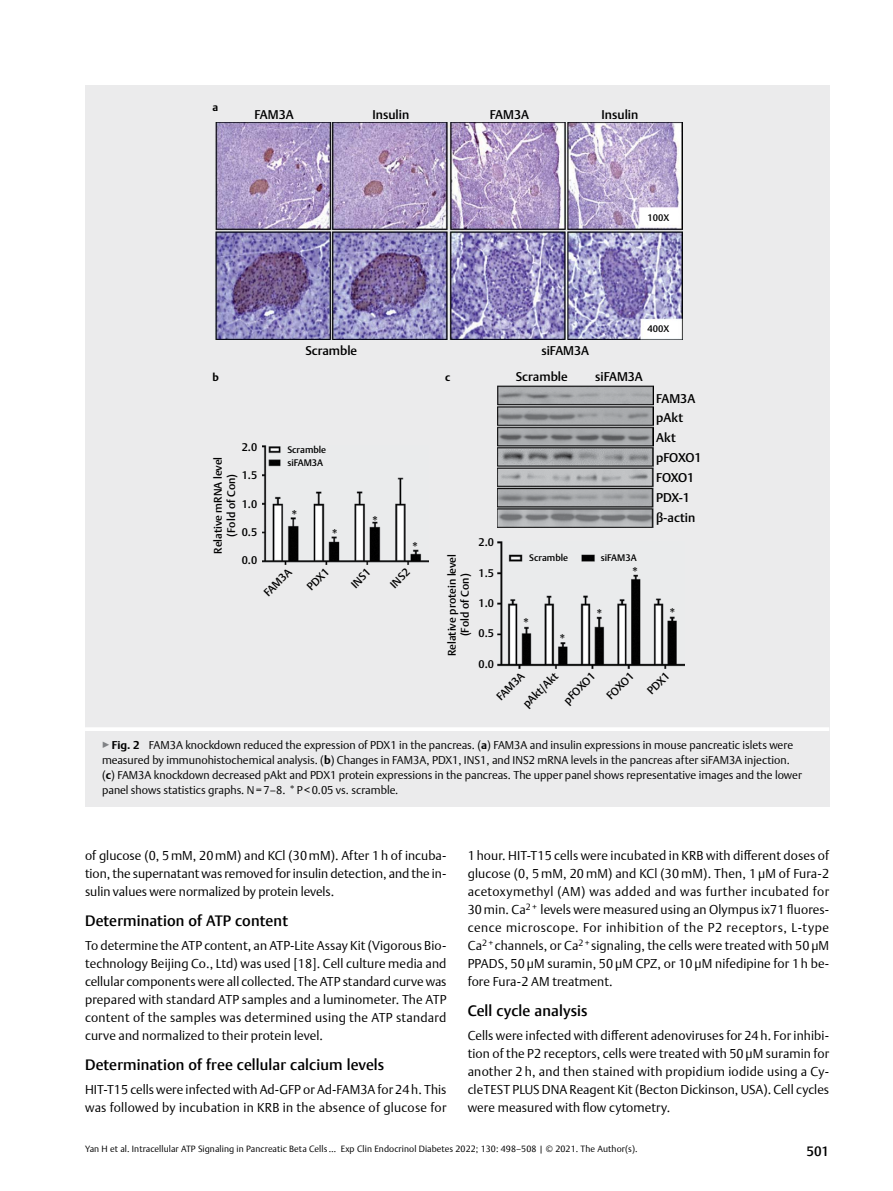
<style>
.page{position:relative;width:893px;height:1191px;background:#fff}
.page>*{position:absolute;margin:0;border:0;box-sizing:border-box;transform-origin:0 0}
.t1{font:500 15px "Thieme Argo 2011";letter-spacing:.01em;color:#000}
.t2{font:500 14.1px "Thieme Argo 2011";color:#000}
.t3{font:500 13.5px "Thieme Argo 2011";color:#000}
.t4{font:300 12.75px/18px "Thieme Argo 2011";letter-spacing:.005em;color:#000;text-align:justify}
.t5{font:500 12.6px/20px "Thieme Argo 2011";color:#000}
.t6{font:300 11.25px/15px "Thieme Argo 2011";color:#000}
.t7{font:500 10.95px/13.2px "Thieme Argo 2011";color:#000;text-align:center}
.t8{font:700 10.8px "Thieme Argo 2011";color:#000}
.t9{font:500 9.45px/12.8px "Thieme Argo 2011";color:#000}
.t10{font:300 9px "Thieme Argo 2011";letter-spacing:.01em;color:#000}
.s1{color:#808285}
.s2{font-weight:700}
</style>
<div class="page">
<div style="left:85px;top:85px;width:744px;height:642px;background:#ebebec"></div>
<img style="left:216px;top:122px;width:466px;height:218px">
<img style="left:262px;top:446px;width:167px;height:118px">
<img style="left:497px;top:385px;width:157px;height:142px">
<img style="left:497px;top:541px;width:188px;height:127px">
<div style="left:85px;top:727px;width:744px;height:80px;background:#ebebec"></div>
<hr style="left:85px;top:727px;width:744px;height:4px;background:#fff">
<p class="t8" style="left:213px;top:100px;width:7px">a</p>
<p class="t5" style="left:255px;top:104px;width:41px">FAM3A</p>
<p class="t5" style="left:372px;top:104px;width:38px">Insulin</p>
<p class="t5" style="left:490px;top:104px;width:41px">FAM3A</p>
<p class="t5" style="left:602px;top:104px;width:38px">Insulin</p>
<p class="t9" style="left:647px;top:211px;width:23px">100X</p>
<p class="t5" style="left:305px;top:340px;width:53px">Scramble</p>
<p class="t5" style="left:541px;top:340px;width:49px">siFAM3A</p>
<p class="t9" style="left:647px;top:322px;width:23px">400X</p>
<p class="t8" style="left:213px;top:369px;width:8px">b</p>
<p class="t8" style="left:445px;top:369px;width:7px">c</p>
<p class="t7" style="left:242px;top:440px;width:17px">2.0</p>
<p class="t7" style="left:211px;top:553px;width:98px;rotate:-90deg">Relative mRNA level (Fold of Con)</p>
<p class="t7" style="left:242px;top:469px;width:17px">1.5</p>
<p class="t7" style="left:242px;top:497px;width:17px">1.0</p>
<p class="t7" style="left:242px;top:525px;width:17px">0.5</p>
<p class="t7" style="left:242px;top:553px;width:17px">0.0</p>
<p class="t9" style="left:287px;top:443px;width:40px">Scramble siFAM3A</p>
<p class="t2" style="left:291px;top:506px;width:9px">*</p>
<p class="t2" style="left:331px;top:525px;width:9px">*</p>
<p class="t2" style="left:371px;top:512px;width:9px">*</p>
<p class="t2" style="left:411px;top:538px;width:9px">*</p>
<p class="t7" style="left:261px;top:589px;width:36px;rotate:-45deg">FAM3A</p>
<p class="t7" style="left:304px;top:584px;width:28px;rotate:-45deg">PDX1</p>
<p class="t7" style="left:348px;top:581px;width:24px;rotate:-45deg">INS1</p>
<p class="t7" style="left:387px;top:581px;width:24px;rotate:-45deg">INS2</p>
<p class="t7" style="left:479px;top:535px;width:17px">2.0</p>
<p class="t7" style="left:479px;top:566px;width:17px">1.5</p>
<p class="t7" style="left:479px;top:596px;width:17px">1.0</p>
<p class="t7" style="left:445px;top:656px;width:103px;rotate:-90deg">Relative protein level (Fold of Con)</p>
<p class="t7" style="left:479px;top:626px;width:17px">0.5</p>
<p class="t7" style="left:479px;top:657px;width:17px">0.0</p>
<p class="t5" style="left:516px;top:366px;width:53px">Scramble</p>
<p class="t5" style="left:595px;top:366px;width:49px">siFAM3A</p>
<p class="t9" style="left:529px;top:551px;width:40px">Scramble</p>
<p class="t9" style="left:601px;top:551px;width:37px">siFAM3A</p>
<p class="t2" style="left:631px;top:563px;width:9px">*</p>
<p class="t5" style="left:656px;top:388px;width:41px">FAM3A pAkt<br>Akt</p>
<p class="t5" style="left:656px;top:447px;width:47px">pFOXO1</p>
<p class="t5" style="left:656px;top:467px;width:40px">FOXO1</p>
<p class="t5" style="left:656px;top:487px;width:35px">PDX-1</p>
<p class="t5" style="left:656px;top:507px;width:41px">β-actin</p>
<p class="t2" style="left:522px;top:615px;width:9px">*</p>
<p class="t2" style="left:558px;top:630px;width:9px">*</p>
<p class="t2" style="left:595px;top:606px;width:9px">*</p>
<p class="t2" style="left:668px;top:605px;width:9px">*</p>
<p class="t7" style="left:499px;top:680px;width:46px;line-height:23.9px;text-align:left;text-indent:-13px;rotate:-45deg">FAM3A pAkt/Akt</p>
<p class="t7" style="left:561px;top:697px;width:41px;rotate:-45deg">pFOXO1</p>
<p class="t7" style="left:603px;top:693px;width:35px;rotate:-45deg">FOXO1</p>
<p class="t7" style="left:644px;top:688px;width:28px;rotate:-45deg">PDX1</p>
<p class="t6" style="left:102px;top:737px;width:701px"><span class="s1">▶</span><span class="s2">Fig. 2</span> FAM3A knockdown reduced the expression of PDX1 in the pancreas. (<span class="s2">a</span>) FAM3A and insulin expressions in mouse pancreatic islets were measured by immunohistochemical analysis. (<span class="s2">b</span>) Changes in FAM3A, PDX1, INS1, and INS2 mRNA levels in the pancreas after siFAM3A injection. (<span class="s2">c</span>) FAM3A knockdown decreased pAkt and PDX1 protein expressions in the pancreas. The upper panel shows representative images and the lower panel shows statistics graphs. N=7–8. *P&lt;0.05 vs. scramble.</p>
<p class="t4" style="left:85px;top:846px;width:363px">of glucose (0, 5mM, 20mM) and KCl (30mM). After 1h of incuba&shy;tion, the supernatant was removed for insulin detection, and the in&shy;sulin values were normalized by protein levels.</p>
<p class="t1" style="left:85px;top:910px;width:204px">Determination of ATP content</p>
<p class="t4" style="left:85px;top:936px;width:363px">To determine the ATP content, an ATP-Lite Assay Kit (Vigorous Bio&shy;technology Beijing Co., Ltd) was used [18]. Cell culture media and cellular components were all collected. The ATP standard curve was prepared with standard ATP samples and a luminometer. The ATP content of the samples was determined using the ATP standard curve and normalized to their protein level.</p>
<p class="t1" style="left:85px;top:1054px;width:301px">Determination of free cellular calcium levels</p>
<p class="t4" style="left:85px;top:1080px;width:363px">HIT-T15 cells were infected with Ad-GFP or Ad-FAM3A for 24h. This was followed by incubation in KRB in the absence of glucose for</p>
<p class="t4" style="left:468px;top:846px;width:363px">1 hour. HIT-T15 cells were incubated in KRB with different doses of glucose (0, 5 mM, 20 mM) and KCl (30 mM). Then, 1 μM of Fura-2 acetoxymethyl (AM) was added and was further incubated for 30min. Ca<sup>2</sup> <sup>+</sup> levels were measured using an Olympus ix71 fluores&shy;cence microscope. For inhibition of the P2 receptors, L-type Ca<sup>2</sup> <sup>+</sup> channels, or Ca<sup>2</sup> <sup>+</sup> signaling, the cells were treated with 50 μM PPADS, 50 μM suramin, 50 μM CPZ, or 10 μM nifedipine for 1 h be&shy;fore Fura-2 AM treatment.</p>
<p class="t1" style="left:468px;top:1000px;width:121px">Cell cycle analysis</p>
<p class="t4" style="left:468px;top:1026px;width:363px">Cells were infected with different adenoviruses for 24 h. For inhibi&shy;tion of the P2 receptors, cells were treated with 50 μM suramin for another 2 h, and then stained with propidium iodide using a Cy&shy;cleTEST PLUS DNA Reagent Kit (Becton Dickinson, USA). Cell cycles were measured with flow cytometry.</p>
<p class="t10" style="left:85px;top:1143px;width:554px">Yan H et al. Intracellular ATP Signaling in Pancreatic Beta Cells … Exp Clin Endocrinol Diabetes 2022; 130: 498–508 | © 2021. The Author(s).</p>
<p class="t3" style="left:806px;top:1142px;width:24px">501</p>
</div>
